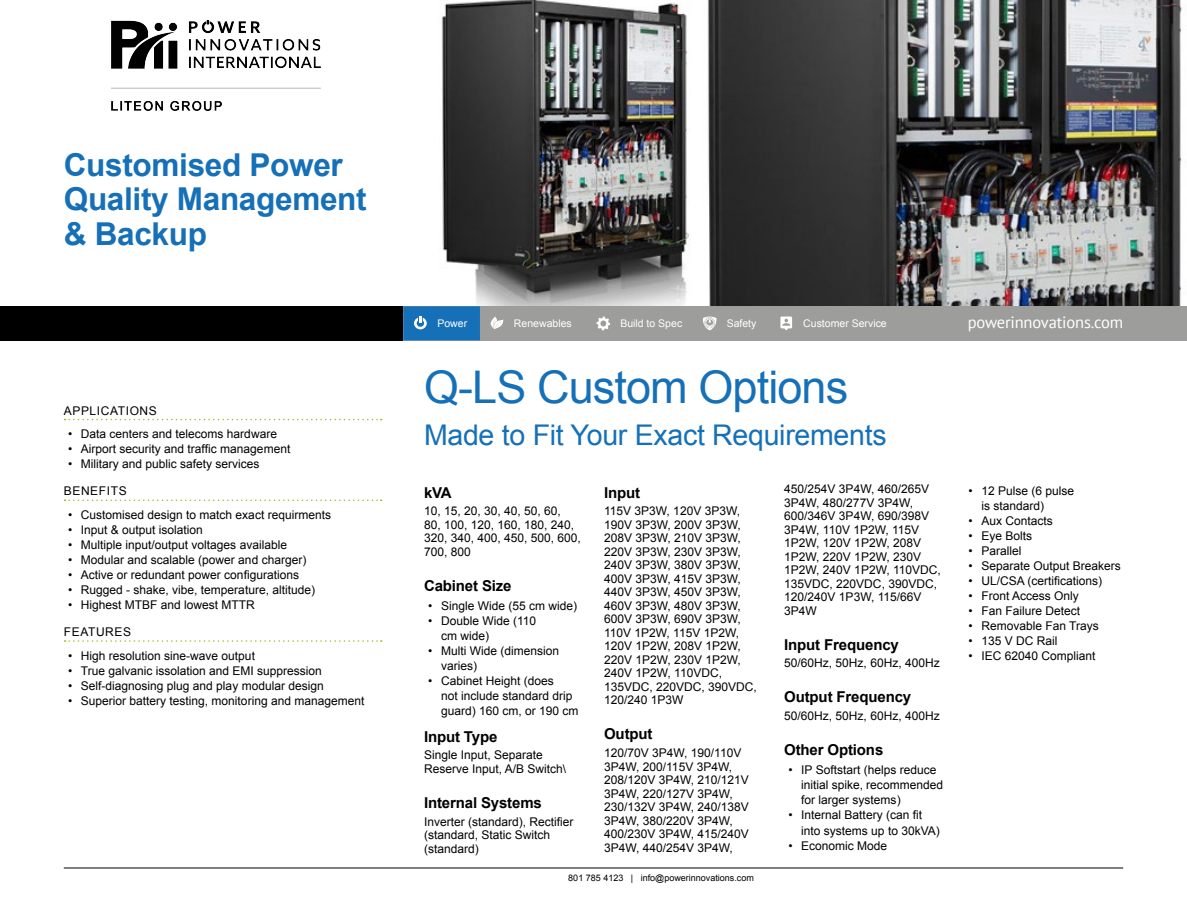
<style>
.page{position:relative;width:1187px;height:919px;background:#fff}
.page>*{position:absolute;margin:0;border:0;box-sizing:border-box;transform-origin:0 0}
.t1{font:45px "Arial";letter-spacing:-.02em;color:#1570b8}
.t2{font:700 31.5px/34.5px "Arial";letter-spacing:-.01em;color:#1570b8}
.t3{font:28.5px "Arial";letter-spacing:-.01em;color:#1570b8}
.t4{font:16.5px "PT Sans";letter-spacing:-.01em;color:#fff}
.t5{font:700 15px "Arial";letter-spacing:-.01em;color:#000}
.t6{font:12px/13.5px "Arial";color:#000}
.t7{font:12px "Arial";letter-spacing:.05em;color:#000}
.t8{font:10.5px "Arial";color:#fff}
.t9{font:9px "Arial";color:#000}
</style>
<div class="page">
<img style="left:441px;top:0;width:741px;height:306px">
<svg style="left:65px;top:419px;width:317px;height:1px"></svg>
<svg style="left:65px;top:499px;width:317px;height:2px"></svg>
<svg style="left:65px;top:640px;width:317px;height:1px"></svg>
<div style="left:0;top:306px;width:1186px;height:34px;background:#9d9d9c"></div>
<svg style="left:403px;top:306px;width:77px;height:34px;background:#1e75b9"></svg>
<svg style="left:490px;top:316px;width:13px;height:13px"></svg>
<svg style="left:596px;top:316px;width:14px;height:14px"></svg>
<svg style="left:703px;top:316px;width:13px;height:14px"></svg>
<svg style="left:780px;top:316px;width:12px;height:14px"></svg>
<div style="left:0;top:306px;width:403px;height:34px;background:#000"></div>
<hr style="left:64px;top:867px;width:1059px;height:1px;background:#000">
<img style="left:112px;top:21px;width:208px;height:90px">
<h2 class="t2" style="left:64px;top:149px;width:304px">Customised Power<br>Quality Management &amp; Backup</h2>
<p class="t7" style="left:64px;top:402px;width:95px">APPLICATIONS</p>
<p class="t6" style="left:68px;top:427px;width:210px">• Data centers and telecoms hardware</p>
<p class="t6" style="left:68px;top:442px;width:224px">• Airport security and traffic management</p>
<p class="t6" style="left:68px;top:457px;width:193px">• Military and public safety services</p>
<p class="t7" style="left:64px;top:483px;width:64px">BENEFITS</p>
<p class="t6" style="left:68px;top:508px;width:264px">• Customised design to match exact requirments</p>
<p class="t6" style="left:68px;top:523px;width:136px">• Input &amp; output isolation</p>
<p class="t6" style="left:68px;top:538px;width:220px">• Multiple input/output voltages available</p>
<p class="t6" style="left:68px;top:553px;width:240px">• Modular and scalable (power and charger)</p>
<p class="t6" style="left:68px;top:568px;width:232px">• Active or redundant power configurations</p>
<p class="t6" style="left:68px;top:583px;width:248px">• Rugged - shake, vibe, temperature, altitude)</p>
<p class="t6" style="left:68px;top:598px;width:188px">• Highest MTBF and lowest MTTR</p>
<p class="t7" style="left:64px;top:624px;width:69px">FEATURES</p>
<p class="t6" style="left:68px;top:648px;width:188px">• High resolution sine-wave output</p>
<p class="t6" style="left:68px;top:663px;width:255px">• True galvanic issolation and EMI suppression</p>
<p class="t6" style="left:68px;top:678px;width:257px">• Self-diagnosing plug and play modular design</p>
<p class="t6" style="left:68px;top:693px;width:298px">• Superior battery testing, monitoring and management</p>
<p class="t8" style="left:437px;top:316px;width:31px">Power</p>
<p class="t8" style="left:514px;top:316px;width:59px">Renewables</p>
<p class="t8" style="left:620px;top:316px;width:63px">Build to Spec</p>
<p class="t8" style="left:726px;top:316px;width:31px">Safety</p>
<p class="t8" style="left:803px;top:316px;width:85px">Customer Service</p>
<h3 class="t4" style="left:967px;top:311px;width:157px">powerinnovations.com</h3>
<h1 class="t1" style="left:424px;top:357px;width:425px">Q-LS Custom Options</h1>
<h3 class="t3" style="left:424px;top:417px;width:464px">Made to Fit Your Exact Requirements</h3>
<p class="t5" style="left:424px;top:482px;width:29px">kVA</p>
<p class="t6" style="left:424px;top:504px;width:158px">10, 15, 20, 30, 40, 50, 60,<br>80, 100, 120, 160, 180, 240,<br>320, 340, 400, 450, 500, 600,<br>700, 800</p>
<p class="t5" style="left:424px;top:575px;width:89px">Cabinet Size</p>
<p class="t6" style="left:428px;top:599px;width:150px">• Single Wide (55 cm wide)</p>
<p class="t6" style="left:441px;top:613px;width:97px;line-height:15px;text-indent:-13px">• Double Wide (110 cm wide)</p>
<p class="t6" style="left:441px;top:643px;width:120px;line-height:15px;text-indent:-13px">• Multi Wide (dimension varies)</p>
<p class="t6" style="left:441px;top:673px;width:139px;line-height:15px;text-indent:-13px">• Cabinet Height (does<br>not include standard drip guard) 160 cm, or 190 cm</p>
<p class="t5" style="left:424px;top:726px;width:75px">Input Type</p>
<p class="t6" style="left:424px;top:748px;width:144px">Single Input, Separate<br>Reserve Input, A/B Switch\</p>
<p class="t5" style="left:424px;top:792px;width:119px">Internal Systems</p>
<p class="t6" style="left:424px;top:814px;width:151px">Inverter (standard), Rectifier (standard, Static Switch (standard)</p>
<p class="t6" style="left:784px;top:482px;width:158px">450/254V 3P4W, 460/265V<br>3P4W, 480/277V 3P4W,<br>600/346V 3P4W, 690/398V<br>3P4W, 110V 1P2W, 115V<br>1P2W, 120V 1P2W, 208V<br>1P2W, 220V 1P2W, 230V<br>1P2W, 240V 1P2W, 110VDC,<br>135VDC, 220VDC, 390VDC,<br>120/240V 1P3W, 115/66V<br>3P4W</p>
<p class="t5" style="left:784px;top:634px;width:116px">Input Frequency</p>
<p class="t6" style="left:784px;top:656px;width:157px">50/60Hz, 50Hz, 60Hz, 400Hz</p>
<p class="t5" style="left:784px;top:687px;width:128px">Output Frequency</p>
<p class="t6" style="left:784px;top:709px;width:157px">50/60Hz, 50Hz, 60Hz, 400Hz</p>
<p class="t5" style="left:784px;top:740px;width:101px">Other Options</p>
<p class="t6" style="left:801px;top:762px;width:143px;line-height:15px;text-indent:-13px">• IP Softstart (helps reduce initial spike, recommended for larger systems)</p>
<p class="t6" style="left:801px;top:807px;width:140px;line-height:15px;text-indent:-13px">• Internal Battery (can fit into systems up to 30kVA)</p>
<p class="t6" style="left:788px;top:838px;width:100px">• Economic Mode</p>
<p class="t5" style="left:604px;top:482px;width:38px">Input</p>
<p class="t6" style="left:604px;top:504px;width:154px">115V 3P3W, 120V 3P3W,<br>190V 3P3W, 200V 3P3W,<br>208V 3P3W, 210V 3P3W,<br>220V 3P3W, 230V 3P3W,<br>240V 3P3W, 380V 3P3W,<br>400V 3P3W, 415V 3P3W,<br>440V 3P3W, 450V 3P3W,<br>460V 3P3W, 480V 3P3W,<br>600V 3P3W, 690V 3P3W,<br>110V 1P2W, 115V 1P2W,<br>120V 1P2W, 208V 1P2W,<br>220V 1P2W, 230V 1P2W,<br>240V 1P2W, 110VDC,<br>135VDC, 220VDC, 390VDC,<br>120/240 1P3W</p>
<p class="t5" style="left:604px;top:724px;width:50px">Output</p>
<p class="t6" style="left:604px;top:746px;width:146px">120/70V 3P4W, 190/110V<br>3P4W, 200/115V 3P4W,<br>208/120V 3P4W, 210/121V<br>3P4W, 220/127V 3P4W,<br>230/132V 3P4W, 240/138V<br>3P4W, 380/220V 3P4W,<br>400/230V 3P4W, 415/240V<br>3P4W, 440/254V 3P4W,</p>
<p class="t9" style="left:568px;top:871px;width:187px">801 785 4123 | info@powerinnovations.com</p>
<p class="t6" style="left:981px;top:483px;width:94px;line-height:15px;text-indent:-13px">• 12 Pulse (6 pulse is standard)</p>
<p class="t6" style="left:968px;top:513px;width:86px">• Aux Contacts</p>
<p class="t6" style="left:968px;top:528px;width:65px">• Eye Bolts</p>
<p class="t6" style="left:968px;top:543px;width:54px">• Parallel</p>
<p class="t6" style="left:968px;top:558px;width:154px">• Separate Output Breakers</p>
<p class="t6" style="left:968px;top:573px;width:135px">• UL/CSA (certifications)</p>
<p class="t6" style="left:968px;top:588px;width:112px">• Front Access Only</p>
<p class="t6" style="left:968px;top:603px;width:113px">• Fan Failure Detect</p>
<p class="t6" style="left:968px;top:618px;width:132px">• Removable Fan Trays</p>
<p class="t6" style="left:968px;top:633px;width:90px">• 135 V DC Rail</p>
<p class="t6" style="left:968px;top:648px;width:128px">• IEC 62040 Compliant</p>
</div>
